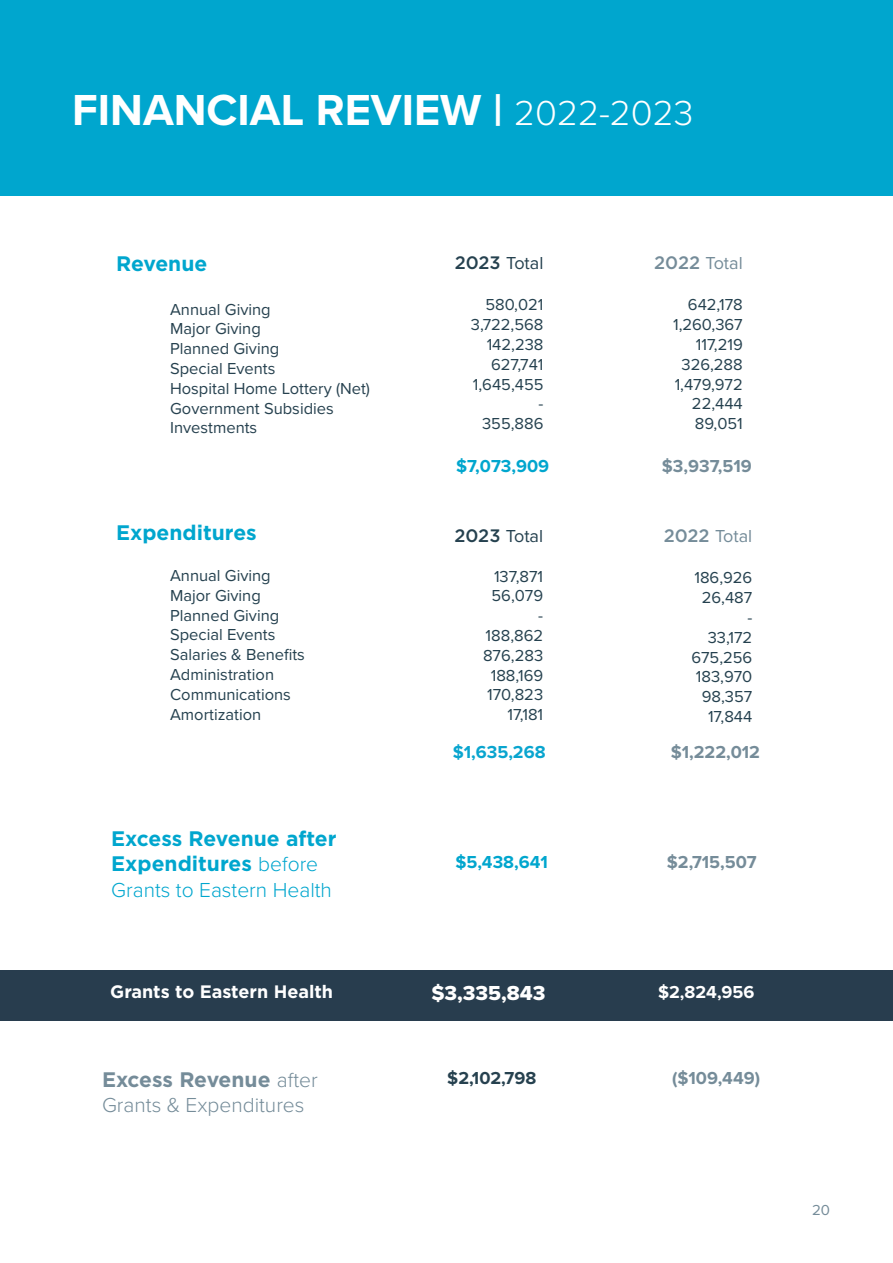
<style>
.page{position:relative;width:893px;height:1263px;background:#fff}
.page>*{position:absolute;margin:0;border:0;box-sizing:border-box;transform-origin:0 0}
.t1{font:700 45px "Proxima Nova";color:#fff}
.t2{font:700 21px/25.2px "Gotham";color:#00a6ce}
.t3{font:300 21px/25.2px "Proxima Nova";color:#758c99}
.t4{font:21px "Proxima Nova Extrabld";color:#fff}
.t5{font:700 18px "Proxima Nova";color:#758c99}
.t6{font:700 18px "Gotham";color:#fff}
.t7{font:700 18px "Proxima Nova";color:#00a6ce}
.t8{font:18px "Proxima Nova";color:#25414f}
.t9{font:18px "Proxima Nova";color:#758c99}
.t10{font:700 18px "Proxima Nova";color:#26414f}
.t11{font:700 18px "Proxima Nova";color:#fff}
.t12{font:700 18px "Proxima Nova";color:#09a5cf}
.t13{font:16.5px/19.8px "Proxima Nova";color:#25414f}
.t14{font:16.5px/19.8px "Proxima Nova";color:#26414f}
.t15{font:15px "Proxima Nova";color:#758c99}
.s1{font-weight:300;font-size:36px}
.s2{font-family:"Proxima Nova";font-weight:300}
.s3{font-family:"Gotham";font-weight:700}
.s4{font-family:"Gotham";font-weight:500}
</style>
<div class="page">
<div style="left:0;top:971px;width:893px;height:50px;background:#283d4e"></div>
<div style="left:0;top:0;width:893px;height:195px;background:#00a6ce"></div>
<p class="t1" style="left:72px;top:76px;width:622px">FINANCIAL REVIEW | <span class="s1">2022-2023</span></p>
<p class="t2" style="left:116px;top:251px;width:93px">Revenue</p>
<p class="t14" style="left:170px;top:298px;width:102px">Annual Giving<br>Major Giving</p>
<p class="t14" style="left:170px;top:338px;width:111px">Planned Giving</p>
<p class="t14" style="left:170px;top:358px;width:107px">Special Events</p>
<p class="t14" style="left:170px;top:378px;width:201px">Hospital Home Lottery (Net)<br>Government Subsidies<br>Investments</p>
<p class="t2" style="left:116px;top:519px;width:142px">Expenditures</p>
<p class="t13" style="left:170px;top:565px;width:102px">Annual Giving</p>
<p class="t13" style="left:170px;top:585px;width:92px">Major Giving</p>
<p class="t13" style="left:170px;top:604px;width:111px">Planned Giving</p>
<p class="t13" style="left:170px;top:624px;width:107px">Special Events</p>
<p class="t13" style="left:170px;top:644px;width:136px">Salaries &amp; Benefits</p>
<p class="t13" style="left:170px;top:664px;width:105px">Administration</p>
<p class="t13" style="left:170px;top:684px;width:122px">Communications<br>Amortization</p>
<p class="t2" style="left:111px;top:826px;width:227px">Excess Revenue after<br>Expenditures <span class="s2">before<br>Grants to Eastern Health</span></p>
<p class="t6" style="left:110px;top:979px;width:224px">Grants to Eastern Health</p>
<p class="t3" style="left:102px;top:1066px;width:217px"><span class="s3">Excess Revenue</span> after<br>Grants &amp; Expenditures</p>
<p class="t8" style="left:455px;top:250px;width:90px"><span class="s4">2023</span> Total</p>
<p class="t13" style="left:485px;top:294px;width:60px">580,021</p>
<p class="t13" style="left:471px;top:314px;width:74px">3,722,568</p>
<p class="t13" style="left:487px;top:334px;width:58px">142,238</p>
<p class="t13" style="left:491px;top:354px;width:54px">627,741</p>
<p class="t13" style="left:473px;top:373px;width:72px">1,645,455</p>
<p class="t13" style="left:538px;top:393px;width:6px">-</p>
<p class="t13" style="left:482px;top:413px;width:63px">355,886</p>
<p class="t9" style="left:654px;top:250px;width:90px"><span class="s4">2022</span> Total</p>
<p class="t13" style="left:688px;top:294px;width:56px">642,178</p>
<p class="t13" style="left:673px;top:314px;width:71px">1,260,367</p>
<p class="t13" style="left:696px;top:334px;width:48px">117,219</p>
<p class="t13" style="left:681px;top:354px;width:63px">326,288</p>
<p class="t13" style="left:675px;top:373px;width:70px">1,479,972</p>
<p class="t13" style="left:692px;top:393px;width:52px">22,444</p>
<p class="t13" style="left:695px;top:413px;width:50px">89,051</p>
<p class="t7" style="left:456px;top:453px;width:94px">$7,073,909</p>
<p class="t5" style="left:662px;top:453px;width:91px">$3,937,519</p>
<p class="t8" style="left:454px;top:523px;width:90px"><span class="s4">2023</span> Total</p>
<p class="t13" style="left:494px;top:565px;width:51px">137,871</p>
<p class="t13" style="left:492px;top:585px;width:53px">56,079</p>
<p class="t13" style="left:538px;top:605px;width:6px">-</p>
<p class="t13" style="left:486px;top:625px;width:59px">188,862</p>
<p class="t13" style="left:483px;top:645px;width:62px">876,283</p>
<p class="t13" style="left:491px;top:664px;width:54px">188,169</p>
<p class="t13" style="left:487px;top:684px;width:57px">170,823</p>
<p class="t13" style="left:507px;top:704px;width:37px">17,181</p>
<p class="t9" style="left:664px;top:523px;width:90px"><span class="s4">2022</span> Total</p>
<p class="t13" style="left:694px;top:567px;width:59px">186,926</p>
<p class="t13" style="left:702px;top:587px;width:52px">26,487</p>
<p class="t13" style="left:747px;top:607px;width:6px">-</p>
<p class="t13" style="left:708px;top:627px;width:46px">33,172</p>
<p class="t13" style="left:691px;top:646px;width:62px">675,256</p>
<p class="t13" style="left:696px;top:666px;width:58px">183,970</p>
<p class="t13" style="left:702px;top:686px;width:52px">98,357</p>
<p class="t13" style="left:708px;top:706px;width:46px">17,844</p>
<p class="t12" style="left:453px;top:739px;width:94px">$1,635,268</p>
<p class="t5" style="left:671px;top:739px;width:91px">$1,222,012</p>
<p class="t7" style="left:455px;top:849px;width:94px">$5,438,641</p>
<p class="t5" style="left:667px;top:849px;width:91px">$2,715,507</p>
<p class="t4" style="left:431px;top:977px;width:115px">$3,335,843</p>
<p class="t10" style="left:447px;top:1065px;width:90px">$2,102,798</p>
<p class="t11" style="left:658px;top:978px;width:98px">$2,824,956</p>
<p class="t5" style="left:672px;top:1065px;width:89px">($109,449)</p>
<p class="t15" style="left:812px;top:1199px;width:19px">20</p>
</div>
